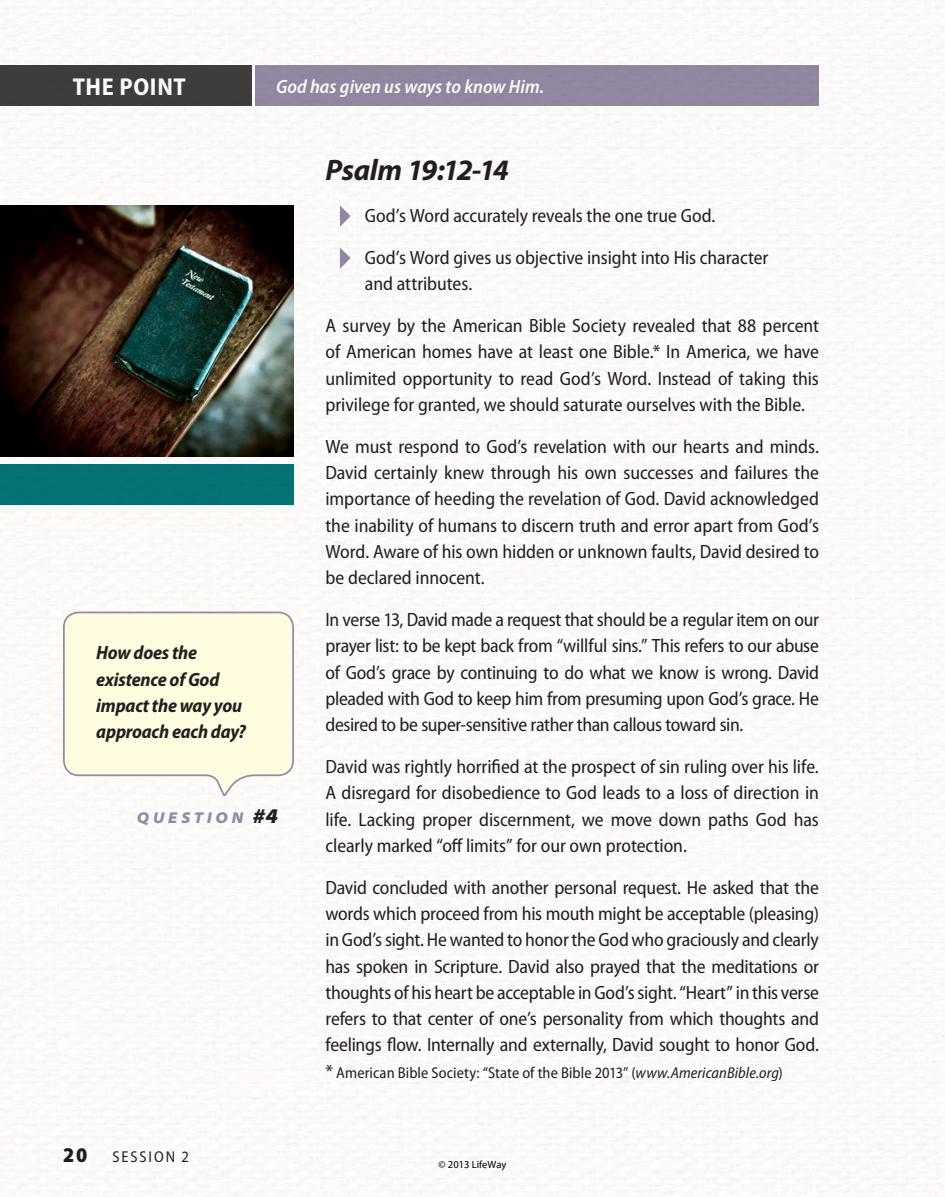
<style>
.page{position:relative;width:945px;height:1197px;background:#fff}
.page>*{position:absolute;margin:0;border:0;box-sizing:border-box;transform-origin:0 0}
.t1{font:italic 700 29.75px "Myriad Pro";letter-spacing:-.015em;color:#231f20}
.t2{font:700 semi-condensed 24.5px "Myriad Pro";letter-spacing:.025em;color:#fff}
.t3{font:900 semi-condensed 21px "Myriad Pro";color:#231f20}
.t4{font:semi-condensed 19.25px/26.2px "Myriad Pro";letter-spacing:-.005em;color:#231f20;text-align:justify}
.question{font:italic 700 semi-condensed 19.25px/26.2px "Myriad Pro";letter-spacing:-.01em;color:#231f20}
.t5{font:italic 600 semi-condensed 19.25px "Myriad Pro";color:#fff}
.t6{font:semi-condensed 15.75px "Myriad Pro";letter-spacing:.005em;color:#231f20}
.question_number{font:italic 900 semi-expanded 15.75px "Myriad Pro";letter-spacing:.235em;color:#948aa6}
.t7{font:semi-condensed 15.75px "Myriad Pro";letter-spacing:.12em;color:#231f20}
.t8{font:10.5px "Myriad Pro";color:#000}
.s1{font-size:21px;color:#231f20}
.s2{font-size:19.25px}
.s3{font-style:italic}
</style>
<div class="page">
<img style="left:0;top:0;width:945px;height:1197px">
<svg style="left:340px;top:206px;width:11px;height:21px"></svg>
<svg style="left:340px;top:248px;width:11px;height:21px"></svg>
<svg style="left:62px;top:611px;width:233px;height:186px"></svg>
<img style="left:0;top:206px;width:294px;height:251px">
<div style="left:0;top:464px;width:294px;height:40px;background:#05757a"></div>
<div style="left:0;top:66px;width:252px;height:40px;background:#403f3e"></div>
<div style="left:255px;top:66px;width:564px;height:40px;background:#948aa6"></div>
<p class="t2" style="left:73px;top:73px;width:115px">THE POINT</p>
<p class="t5" style="left:276px;top:76px;width:270px">God has given us ways to know Him.</p>
<p class="question" style="left:96px;top:640px;width:151px">How does the existence of God impact the way you approach each day?</p>
<p class="question_number" style="left:137px;top:809px;width:143px">QUESTION <span class="s1">#4</span></p>
<p class="t3" style="left:63px;top:1143px;width:26px">20</p>
<p class="t7" style="left:112px;top:1149px;width:78px">SESSION 2</p>
<h1 class="t1" style="left:326px;top:153px;width:185px">Psalm 19:12-14</h1>
<p class="t4" style="left:365px;top:195px;width:405px;line-height:42px">God’s Word accurately reveals the one true God.<br>God’s Word gives us objective insight into His character</p>
<p class="t4" style="left:326px;top:263px;width:495px;line-height:42px;text-indent:39px">and attributes.<br>A survey by the American Bible Society revealed that 88 percent</p>
<p class="t4" style="left:326px;top:339px;width:495px">of American homes have at least one Bible.* In America, we have unlimited opportunity to read God’s Word. Instead of taking this privilege for granted, we should saturate ourselves with the Bible.</p>
<p class="t4" style="left:326px;top:434px;width:495px">We must respond to God’s revelation with our hearts and minds.<br>David certainly knew through his own successes and failures the importance of heeding the revelation of God. David acknowledged the inability of humans to discern truth and error apart from God’s Word. Aware of his own hidden or unknown faults, David desired to be declared innocent.</p>
<p class="t4" style="left:325px;top:607px;width:495px">In verse 13, David made a request that should be a regular item on our prayer list: to be kept back from “willful sins.” This refers to our abuse of God’s grace by continuing to do what we know is wrong. David pleaded with God to keep him from presuming upon God’s grace. He desired to be super-sensitive rather than callous toward sin.</p>
<p class="t4" style="left:325px;top:754px;width:495px">David was rightly horrified at the prospect of sin ruling over his life.<br>A disregard for disobedience to God leads to a loss of direction in life. Lacking proper discernment, we move down paths God has clearly marked “off limits” for our own protection.</p>
<p class="t4" style="left:325px;top:875px;width:495px">David concluded with another personal request. He asked that the words which proceed from his mouth might be acceptable (pleasing) in God’s sight. He wanted to honor the God who graciously and clearly has spoken in Scripture. David also prayed that the meditations or thoughts of his heart be acceptable in God’s sight. “Heart” in this verse refers to that center of one’s personality from which thoughts and feelings flow. Internally and externally, David sought to honor God.</p>
<p class="t6" style="left:325px;top:1064px;width:459px"><span class="s2">*</span> American Bible Society: “State of the Bible 2013” (<span class="s3">www.AmericanBible.org</span>)</p>
<p class="t8" style="left:439px;top:1158px;width:69px">© 2013 LifeWay</p>
</div>
